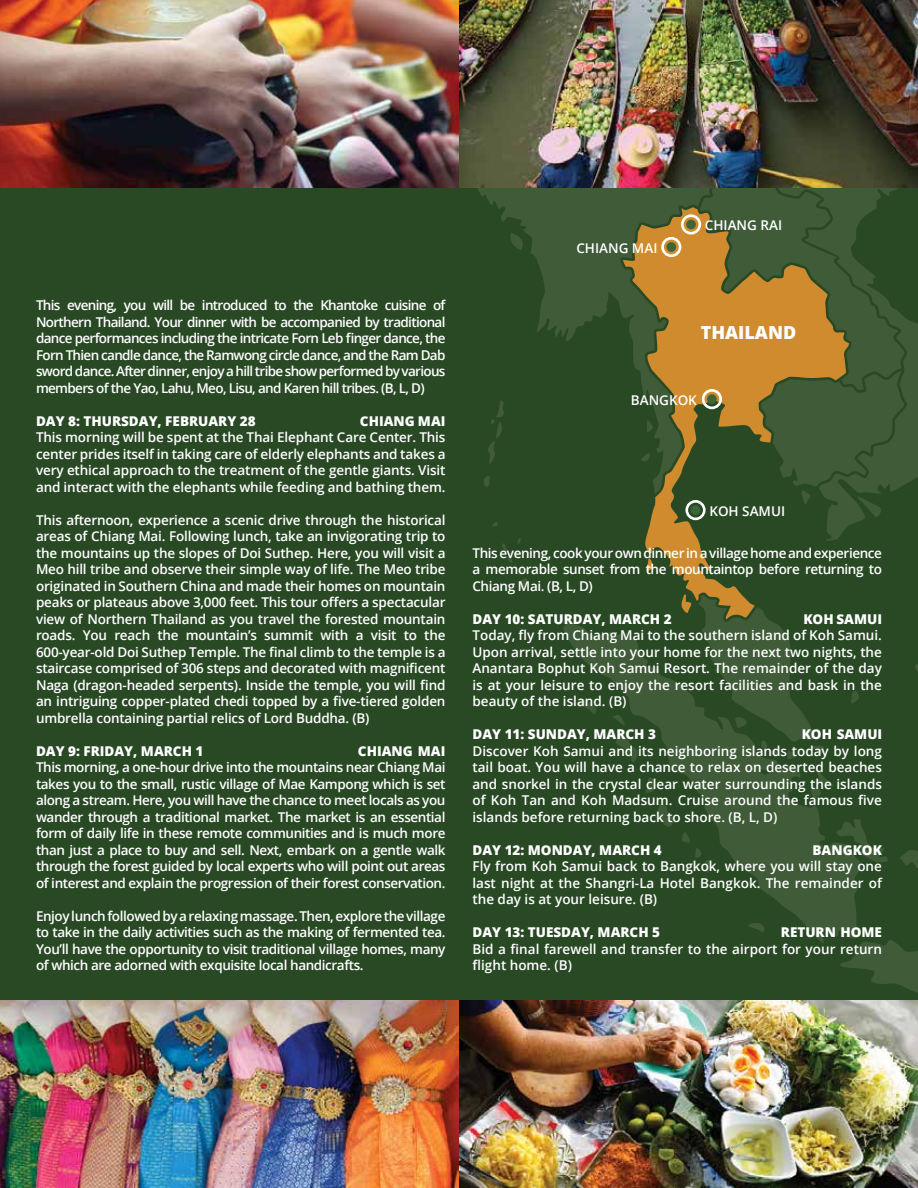
<style>
.page{position:relative;width:918px;height:1188px;background:#fff}
.page>*{position:absolute;margin:0;border:0;box-sizing:border-box;transform-origin:0 0}
.t1{font:800 18px "Open Sans";color:#fff}
.t2{font:600 13.5px/16.5px "Open Sans";letter-spacing:-.01em;color:#fff;text-align:justify}
.t3{font:800 13.5px "Open Sans";color:#fff}
</style>
<div class="page">
<div style="left:0;top:0;width:918px;height:1126px;background:#294925"></div>
<svg style="left:849px;top:187px;width:69px;height:338px"></svg>
<svg style="left:849px;top:390px;width:56px;height:117px"></svg>
<svg style="left:645px;top:390px;width:204px;height:223px"></svg>
<svg style="left:478px;top:187px;width:245px;height:307px"></svg>
<svg style="left:484px;top:400px;width:43px;height:190px"></svg>
<svg style="left:700px;top:187px;width:205px;height:203px"></svg>
<svg style="left:698px;top:586px;width:151px;height:35px"></svg>
<svg style="left:562px;top:621px;width:356px;height:380px"></svg>
<img style="left:0;top:0;width:918px;height:187px">
<div style="left:702px;top:389px;width:20px;height:20px;border:3px solid #fff;border-radius:50%"></div>
<div style="left:707px;top:394px;width:10px;height:10px;background:#3e6539;border-radius:50%"></div>
<div style="left:681px;top:214px;width:20px;height:21px;border:3px solid #fff;border-radius:50%"></div>
<div style="left:686px;top:220px;width:10px;height:9px;background:#3e6539;border-radius:50%"></div>
<div style="left:661px;top:237px;width:20px;height:20px;border:3px solid #fff;border-radius:50%"></div>
<div style="left:666px;top:242px;width:10px;height:10px;background:#3e6539;border-radius:50%"></div>
<div style="left:685px;top:500px;width:21px;height:20px;border:3px solid #fff;border-radius:50%"></div>
<div style="left:691px;top:505px;width:9px;height:10px;background:#3e6539;border-radius:50%"></div>
<img style="left:0;top:1001px;width:918px;height:187px">
<p class="t2" style="left:36px;top:297px;width:411px">This evening, you will be introduced to the Khantoke cuisine of Northern Thailand. Your dinner with be accompanied by traditional dance performances including the intricate Forn Leb finger dance, the Forn Thien candle dance, the Ramwong circle dance, and the Ram Dab sword dance. After dinner, enjoy a hill tribe show performed by various members of the Yao, Lahu, Meo, Lisu, and Karen hill tribes. (B, L, D)</p>
<p class="t3" style="left:36px;top:411px;width:221px">DAY 8: THURSDAY, FEBRUARY 28</p>
<p class="t3" style="left:360px;top:411px;width:87px">CHIANG MAI</p>
<p class="t2" style="left:36px;top:429px;width:411px">This morning will be spent at the Thai Elephant Care Center. This center prides itself in taking care of elderly elephants and takes a very ethical approach to the treatment of the gentle giants. Visit and interact with the elephants while feeding and bathing them.</p>
<p class="t2" style="left:36px;top:511px;width:411px">This afternoon, experience a scenic drive through the historical areas of Chiang Mai. Following lunch, take an invigorating trip to the mountains up the slopes of Doi Suthep. Here, you will visit a Meo hill tribe and observe their simple way of life. The Meo tribe originated in Southern China and made their homes on mountain peaks or plateaus above 3,000 feet. This tour offers a spectacular view of Northern Thailand as you travel the forested mountain roads. You reach the mountain’s summit with a visit to the 600-year-old Doi Suthep Temple. The final climb to the temple is a staircase comprised of 306 steps and decorated with magnificent Naga (dragon-headed serpents). Inside the temple, you will find an intriguing copper-plated chedi topped by a five-tiered golden umbrella containing partial relics of Lord Buddha. (B)</p>
<p class="t3" style="left:36px;top:741px;width:169px">DAY 9: FRIDAY, MARCH 1</p>
<p class="t3" style="left:358px;top:741px;width:89px">CHIANG MAI</p>
<p class="t2" style="left:36px;top:759px;width:411px">This morning, a one-hour drive into the mountains near Chiang Mai takes you to the small, rustic village of Mae Kampong which is set along a stream. Here, you will have the chance to meet locals as you wander through a traditional market. The market is an essential form of daily life in these remote communities and is much more than just a place to buy and sell. Next, embark on a gentle walk through the forest guided by local experts who will point out areas of interest and explain the progression of their forest conservation.</p>
<p class="t2" style="left:36px;top:907px;width:411px">Enjoy lunch followed by a relaxing massage. Then, explore the village to take in the daily activities such as the making of fermented tea.<br>You’ll have the opportunity to visit traditional village homes, many of which are adorned with exquisite local handicrafts.</p>
<p class="t2" style="left:576px;top:239px;width:83px">CHIANG MAI</p>
<p class="t2" style="left:705px;top:217px;width:79px">CHIANG RAI</p>
<h1 class="t1" style="left:701px;top:319px;width:97px">THAILAND</h1>
<p class="t2" style="left:631px;top:391px;width:68px">BANGKOK</p>
<p class="t2" style="left:709px;top:502px;width:77px">KOH SAMUI</p>
<p class="t2" style="left:472px;top:544px;width:411px">This evening, cook your own dinner in a village home and experience a memorable sunset from the mountaintop before returning to Chiang Mai. (B, L, D)</p>
<p class="t3" style="left:472px;top:609px;width:201px">DAY 10: SATURDAY, MARCH 2</p>
<p class="t3" style="left:803px;top:609px;width:80px">KOH SAMUI</p>
<p class="t2" style="left:472px;top:627px;width:411px">Today, fly from Chiang Mai to the southern island of Koh Samui.<br>Upon arrival, settle into your home for the next two nights, the Anantara Bophut Koh Samui Resort. The remainder of the day is at your leisure to enjoy the resort facilities and bask in the beauty of the island. (B)</p>
<p class="t3" style="left:472px;top:724px;width:185px">DAY 11: SUNDAY, MARCH 3</p>
<p class="t3" style="left:802px;top:724px;width:82px">KOH SAMUI</p>
<p class="t2" style="left:472px;top:742px;width:411px">Discover Koh Samui and its neighboring islands today by long tail boat. You will have a chance to relax on deserted beaches and snorkel in the crystal clear water surrounding the islands of Koh Tan and Koh Madsum. Cruise around the famous five islands before returning back to shore. (B, L, D)</p>
<p class="t3" style="left:472px;top:839px;width:191px">DAY 12: MONDAY, MARCH 4</p>
<p class="t3" style="left:813px;top:839px;width:71px">BANGKOK</p>
<p class="t2" style="left:472px;top:858px;width:411px">Fly from Koh Samui back to Bangkok, where you will stay one last night at the Shangri-La Hotel Bangkok. The remainder of the day is at your leisure. (B)</p>
<p class="t3" style="left:472px;top:922px;width:189px">DAY 13: TUESDAY, MARCH 5</p>
<p class="t3" style="left:781px;top:922px;width:103px">RETURN HOME</p>
<p class="t2" style="left:472px;top:940px;width:411px">Bid a final farewell and transfer to the airport for your return flight home. (B)</p>
</div>
